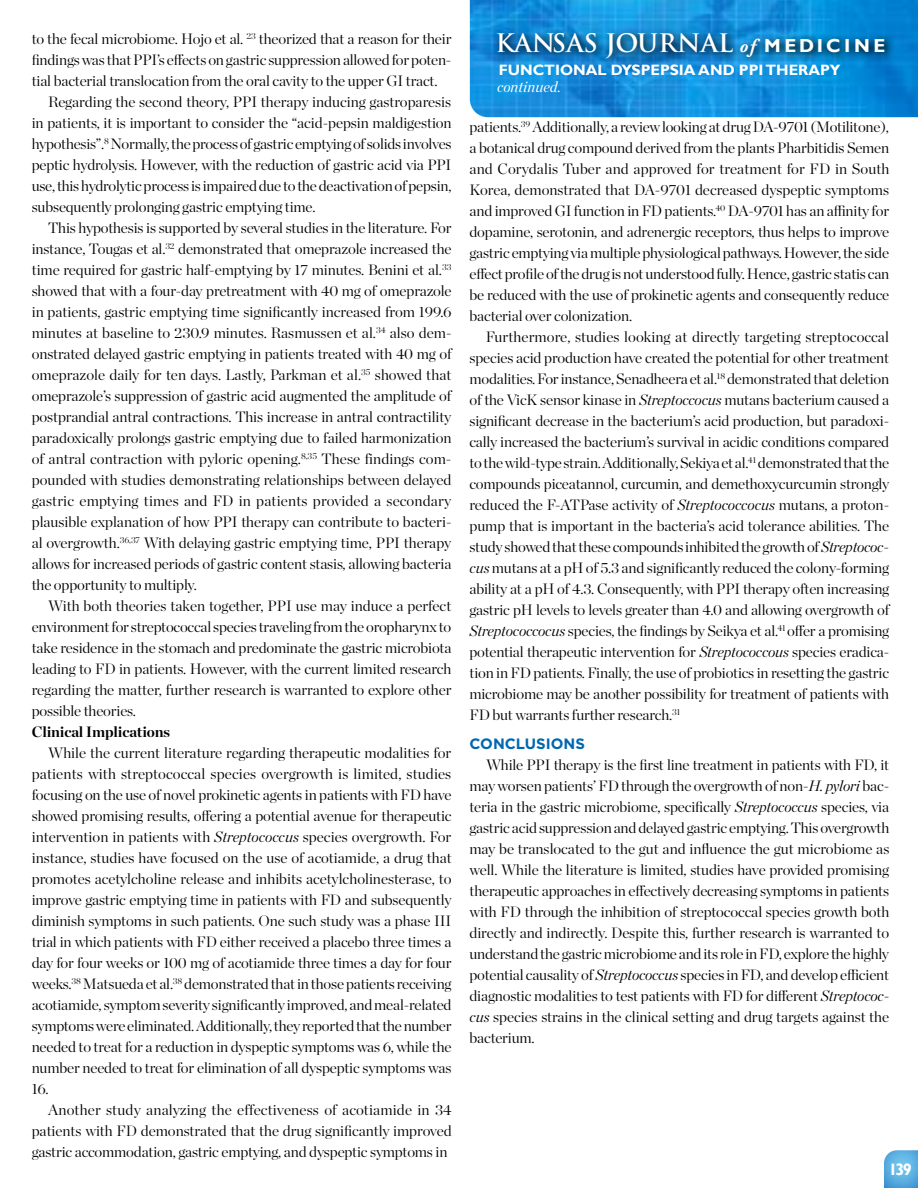
<style>
.page{position:relative;width:918px;height:1188px;background:#fff}
.page>*{position:absolute;margin:0;border:0;box-sizing:border-box;transform-origin:0 0}
.t1{font:700 24.9px "Trajan Pro";color:#fff}
.t2{font:700 16.5px "Gill Sans";color:#fff}
.t3{font:300 15px/21px "Chronicle Display";letter-spacing:-.01em;color:#000;text-align:justify}
.t4{font:300 15px "Chronicle Display";letter-spacing:.01em;color:#000}
.t5{font:700 15px "Gill Sans";color:#fff}
.t6{font:700 15px "Chronicle Display";letter-spacing:-.01em;color:#000}
.t7{font:700 15px "Gotham";color:#0067b1}
.t8{font:italic 15px "Chronicle Display";color:#fff}
.s1{font-style:italic}
.s2{font-family:"Adobe Garamond Pro";font-style:italic;font-size:18.75px}
.s3{font-family:"Gill Sans";font-size:18.75px}
</style>
<div class="page">
<img style="left:470px;top:0;width:448px;height:117px">
<svg style="left:884px;top:1150px;width:34px;height:38px"></svg>
<svg style="left:492px;top:28px;width:404px;height:40px;background:#0f77b8"></svg>
<p class="t3" style="left:32px;top:27px;width:421px">to the fecal microbiome. Hojo et al. <sup>23</sup> theorized that a reason for their</p>
<p class="t3" style="left:32px;top:48px;width:421px">findings was that PPI’s effects on gastric suppression allowed for poten-</p>
<p class="t3" style="left:32px;top:69px;width:407px">tial bacterial translocation from the oral cavity to the upper GI tract.</p>
<p class="t3" style="left:48px;top:90px;width:405px">Regarding the second theory, PPI therapy inducing gastroparesis</p>
<p class="t3" style="left:32px;top:111px;width:422px">in patients, it is important to consider the “acid-pepsin maldigestion</p>
<p class="t3" style="left:32px;top:132px;width:421px">hypothesis”.<sup>8</sup> Normally, the process of gastric emptying of solids involves</p>
<p class="t3" style="left:32px;top:153px;width:421px">peptic hydrolysis. However, with the reduction of gastric acid via PPI</p>
<p class="t3" style="left:32px;top:174px;width:421px">use, this hydrolytic process is impaired due to the deactivation of pepsin,</p>
<p class="t3" style="left:32px;top:195px;width:285px">subsequently prolonging gastric emptying time.</p>
<p class="t3" style="left:48px;top:216px;width:405px">This hypothesis is supported by several studies in the literature. For</p>
<p class="t3" style="left:32px;top:237px;width:421px">instance, Tougas et al.<sup>32</sup> demonstrated that omeprazole increased the</p>
<p class="t3" style="left:32px;top:258px;width:421px">time required for gastric half-emptying by 17 minutes. Benini et al.<sup>33</sup></p>
<p class="t3" style="left:32px;top:279px;width:421px">showed that with a four-day pretreatment with 40 mg of omeprazole</p>
<p class="t3" style="left:32px;top:300px;width:421px">in patients, gastric emptying time significantly increased from 199.6</p>
<p class="t3" style="left:32px;top:321px;width:421px">minutes at baseline to 230.9 minutes. Rasmussen et al.<sup>34</sup> also dem-</p>
<p class="t3" style="left:32px;top:342px;width:421px">onstrated delayed gastric emptying in patients treated with 40 mg of</p>
<p class="t3" style="left:32px;top:363px;width:421px">omeprazole daily for ten days. Lastly, Parkman et al.<sup>35</sup> showed that</p>
<p class="t3" style="left:32px;top:384px;width:421px">omeprazole’s suppression of gastric acid augmented the amplitude of</p>
<p class="t3" style="left:32px;top:405px;width:421px">postprandial antral contractions. This increase in antral contractility</p>
<p class="t3" style="left:32px;top:426px;width:421px">paradoxically prolongs gastric emptying due to failed harmonization</p>
<p class="t3" style="left:32px;top:447px;width:421px">of antral contraction with pyloric opening.<sup>8,35</sup> These findings com-</p>
<p class="t3" style="left:32px;top:468px;width:421px">pounded with studies demonstrating relationships between delayed</p>
<p class="t4" style="left:32px;top:489px;width:421px">gastric emptying times and FD in patients provided a secondary</p>
<p class="t3" style="left:32px;top:510px;width:421px">plausible explanation of how PPI therapy can contribute to bacteri-</p>
<p class="t3" style="left:32px;top:531px;width:421px">al overgrowth.<sup>36,37</sup> With delaying gastric emptying time, PPI therapy</p>
<p class="t3" style="left:32px;top:552px;width:421px">allows for increased periods of gastric content stasis, allowing bacteria</p>
<p class="t3" style="left:32px;top:573px;width:167px">the opportunity to multiply.</p>
<p class="t3" style="left:48px;top:594px;width:405px">With both theories taken together, PPI use may induce a perfect</p>
<p class="t3" style="left:32px;top:615px;width:421px">environment for streptococcal species traveling from the oropharynx to</p>
<p class="t3" style="left:32px;top:636px;width:421px">take residence in the stomach and predominate the gastric microbiota</p>
<p class="t3" style="left:32px;top:657px;width:421px">leading to FD in patients. However, with the current limited research</p>
<p class="t3" style="left:32px;top:678px;width:422px">regarding the matter, further research is warranted to explore other</p>
<p class="t3" style="left:32px;top:699px;width:106px">possible theories.</p>
<p class="t6" style="left:32px;top:720px;width:140px">Clinical Implications</p>
<p class="t3" style="left:32px;top:741px;width:422px;text-indent:16px">While the current literature regarding therapeutic modalities for patients with streptococcal species overgrowth is limited, studies focusing on the use of novel prokinetic agents in patients with FD have showed promising results, offering a potential avenue for therapeutic intervention in patients with <span class="s1">Streptococcus</span> species overgrowth. For instance, studies have focused on the use of acotiamide, a drug that promotes acetylcholine release and inhibits acetylcholinesterase, to improve gastric emptying time in patients with FD and subsequently diminish symptoms in such patients. One such study was a phase III trial in which patients with FD either received a placebo three times a day for four weeks or 100 mg of acotiamide three times a day for four weeks.<sup>38</sup> Matsueda et al.<sup>38</sup> demonstrated that in those patients receiving acotiamide, symptom severity significantly improved, and meal-related symptoms were eliminated. Additionally, they reported that the number needed to treat for a reduction in dyspeptic symptoms was 6, while the number needed to treat for elimination of all dyspeptic symptoms was 16.</p>
<p class="t3" style="left:32px;top:1098px;width:422px;text-indent:16px">Another study analyzing the effectiveness of acotiamide in 34 patients with FD demonstrated that the drug significantly improved gastric accommodation, gastric emptying, and dyspeptic symptoms in</p>
<h1 class="t1" style="left:496px;top:28px;width:391px">KANSAS JOURNAL <span class="s2">of</span> <span class="s3">M EDIC I N E</span></h1>
<p class="t5" style="left:499px;top:61px;width:343px">FUNCTIONAL DYSPEPSIA AND PPI THERAPY</p>
<p class="t8" style="left:497px;top:75px;width:65px">continued.</p>
<p class="t3" style="left:469px;top:116px;width:421px">patients.<sup>39</sup> Additionally, a review looking at drug DA-9701 (Motilitone), a botanical drug compound derived from the plants Pharbitidis Semen and Corydalis Tuber and approved for treatment for FD in South Korea, demonstrated that DA-9701 decreased dyspeptic symptoms and improved GI function in FD patients.<sup>40</sup> DA-9701 has an affinity for dopamine, serotonin, and adrenergic receptors, thus helps to improve gastric emptying via multiple physiological pathways. However, the side effect profile of the drug is not understood fully. Hence, gastric statis can be reduced with the use of prokinetic agents and consequently reduce bacterial over colonization.</p>
<p class="t3" style="left:469px;top:326px;width:421px;text-indent:16px">Furthermore, studies looking at directly targeting streptococcal species acid production have created the potential for other treatment modalities. For instance, Senadheera et al.<sup>18</sup> demonstrated that deletion of the VicK sensor kinase in <span class="s1">Streptoccocus</span> mutans bacterium caused a significant decrease in the bacterium’s acid production, but paradoxi&shy;cally increased the bacterium’s survival in acidic conditions compared to the wild-type strain. Additionally, Sekiya et al.<sup>41</sup> demonstrated that the compounds piceatannol, curcumin, and demethoxycurcumin strongly reduced the F-ATPase activity of <span class="s1">Streptococcocus</span> mutans, a proton&shy;pump that is important in the bacteria’s acid tolerance abilities. The study showed that these compounds inhibited the growth of <span class="s1">Streptococ&shy;cus</span> mutans at a pH of 5.3 and significantly reduced the colony-forming ability at a pH of 4.3. Consequently, with PPI therapy often increasing gastric pH levels to levels greater than 4.0 and allowing overgrowth of <span class="s1">Streptococcocus</span> species, the findings by Seikya et al.<sup>41</sup> offer a promising potential therapeutic intervention for <span class="s1">Streptococcous</span> species eradica&shy;tion in FD patients. Finally, the use of probiotics in resetting the gastric microbiome may be another possibility for treatment of patients with FD but warrants further research.<sup>31</sup></p>
<p class="t7" style="left:470px;top:734px;width:117px">CONCLUSIONS</p>
<p class="t3" style="left:470px;top:753px;width:421px;text-indent:16px">While PPI therapy is the first line treatment in patients with FD, it may worsen patients’ FD through the overgrowth of non-<span class="s1">H. pylori</span> bac&shy;teria in the gastric microbiome, specifically <span class="s1">Streptococcus</span> species, via gastric acid suppression and delayed gastric emptying. This overgrowth may be translocated to the gut and influence the gut microbiome as well. While the literature is limited, studies have provided promising therapeutic approaches in effectively decreasing symptoms in patients with FD through the inhibition of streptococcal species growth both directly and indirectly. Despite this, further research is warranted to understand the gastric microbiome and its role in FD, explore the highly potential causality of <span class="s1">Streptococcus</span> species in FD, and develop efficient diagnostic modalities to test patients with FD for different <span class="s1">Streptococ&shy;cus</span> species strains in the clinical setting and drug targets against the bacterium.</p>
<p class="t2" style="left:889px;top:1160px;width:25px">139</p>
</div>
